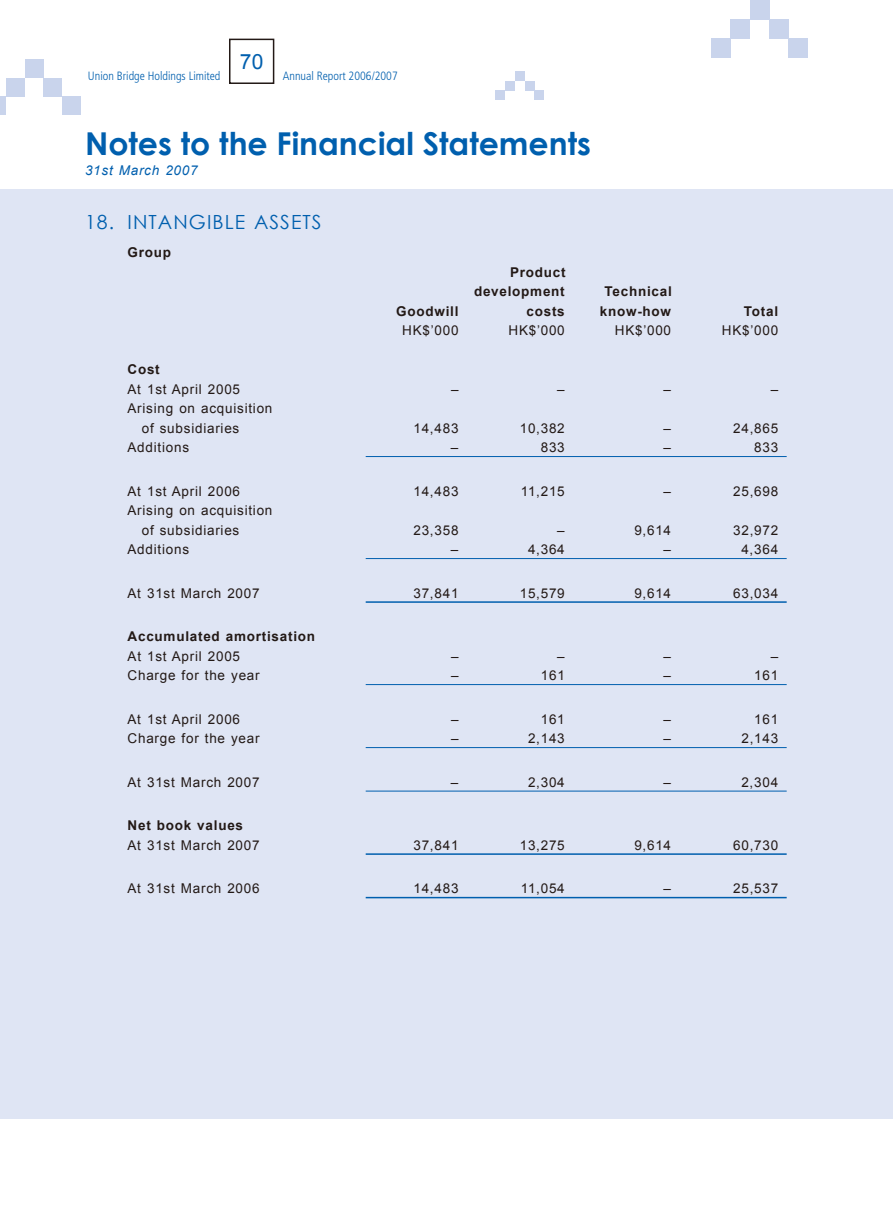
<style>
.page{position:relative;width:893px;height:1212px;background:#fff}
.page>*{position:absolute;margin:0;border:0;box-sizing:border-box;transform-origin:0 0}
.t1{font:700 31.5px "Century Gothic";color:#005fae}
.t2{font:21px "Arial";color:#005fae}
.t3{font:19.5px "Century Gothic";letter-spacing:.055em;color:#005fae}
.t4{font:13.5px/19.5px "Arial";letter-spacing:.055em;color:#231916}
.t5{font:700 13.5px/19.5px "Arial";letter-spacing:.055em;color:#231916;text-align:right}
.t6{font:italic 13.5px "Arial";letter-spacing:.055em;color:#005fae}
.t7{font:300 condensed 12px "Frutiger LT Std";color:#005fae}
</style>
<div class="page">
<div style="left:0;top:189px;width:893px;height:929px;background:#dfe5f4"></div>
<div style="left:229px;top:39px;width:45px;height:45px;border:2px solid #231916"></div>
<div style="left:495px;top:90px;width:10px;height:10px;background:#c9d4ec"></div>
<div style="left:505px;top:81px;width:10px;height:9px;background:#c9d4ec"></div>
<div style="left:515px;top:71px;width:10px;height:10px;background:#c9d4ec"></div>
<div style="left:525px;top:81px;width:9px;height:9px;background:#c9d4ec"></div>
<div style="left:534px;top:90px;width:10px;height:10px;background:#c9d4ec"></div>
<div style="left:711px;top:38px;width:19px;height:19px;background:#c9d4ec"></div>
<div style="left:730px;top:19px;width:20px;height:20px;background:#c9d4ec"></div>
<div style="left:750px;top:0;width:19px;height:19px;background:#c9d4ec"></div>
<div style="left:769px;top:19px;width:20px;height:20px;background:#c9d4ec"></div>
<div style="left:789px;top:38px;width:19px;height:19px;background:#c9d4ec"></div>
<div style="left:0;top:96px;width:6px;height:19px;background:#c9d4ec"></div>
<div style="left:6px;top:78px;width:18px;height:19px;background:#c9d4ec"></div>
<div style="left:25px;top:60px;width:18px;height:18px;background:#c9d4ec"></div>
<div style="left:43px;top:78px;width:19px;height:19px;background:#c9d4ec"></div>
<div style="left:62px;top:96px;width:19px;height:19px;background:#c9d4ec"></div>
<hr style="left:366px;top:456px;width:421px;height:1px;background:#005fae">
<hr style="left:366px;top:558px;width:421px;height:1px;background:#005fae">
<hr style="left:366px;top:601px;width:421px;height:2px;background:#005fae">
<hr style="left:366px;top:684px;width:421px;height:1px;background:#005fae">
<hr style="left:366px;top:747px;width:421px;height:1px;background:#005fae">
<hr style="left:366px;top:791px;width:421px;height:1px;background:#005fae">
<hr style="left:366px;top:853px;width:421px;height:2px;background:#005fae">
<hr style="left:366px;top:897px;width:421px;height:1px;background:#005fae">
<h2 class="t2" style="left:240px;top:48px;width:25px">70</h2>
<p class="t7" style="left:88px;top:69px;width:134px">Union Bridge Holdings Limited</p>
<p class="t7" style="left:283px;top:69px;width:116px">Annual Report 2006/2007</p>
<h1 class="t1" style="left:85px;top:119px;width:507px">Notes to the Financial Statements</h1>
<p class="t6" style="left:85px;top:161px;width:114px">31st March 2007</p>
<h3 class="t3" style="left:85px;top:209px;width:238px">18. INTANGIBLE ASSETS</h3>
<p class="t5" style="left:128px;top:243px;width:45px">Group</p>
<p class="t5" style="left:474px;top:263px;width:93px">Product development</p>
<p class="t5" style="left:605px;top:282px;width:69px">Technical</p>
<p class="t5" style="left:396px;top:302px;width:64px">Goodwill</p>
<p class="t5" style="left:526px;top:302px;width:40px">costs</p>
<p class="t5" style="left:600px;top:302px;width:73px">know-how</p>
<p class="t5" style="left:744px;top:302px;width:36px">Total</p>
<p class="t4" style="left:402px;top:321px;width:58px">HK$’000</p>
<p class="t4" style="left:508px;top:321px;width:58px">HK$’000</p>
<p class="t4" style="left:615px;top:321px;width:58px">HK$’000</p>
<p class="t4" style="left:722px;top:321px;width:58px">HK$’000</p>
<p class="t5" style="left:128px;top:360px;width:34px">Cost</p>
<p class="t4" style="left:128px;top:379px;width:114px">At 1st April 2005</p>
<p class="t4" style="left:451px;top:379px;width:9px">–</p>
<p class="t4" style="left:557px;top:379px;width:9px">–</p>
<p class="t4" style="left:664px;top:379px;width:9px">–</p>
<p class="t4" style="left:771px;top:379px;width:9px">–</p>
<p class="t4" style="left:142px;top:399px;width:132px;text-indent:-14px">Arising on acquisition of subsidiaries</p>
<p class="t4" style="left:413px;top:418px;width:47px">14,483</p>
<p class="t4" style="left:520px;top:418px;width:47px">10,382</p>
<p class="t4" style="left:664px;top:418px;width:9px">–</p>
<p class="t4" style="left:733px;top:418px;width:47px">24,865</p>
<p class="t4" style="left:128px;top:438px;width:63px">Additions</p>
<p class="t4" style="left:451px;top:438px;width:9px">–</p>
<p class="t4" style="left:541px;top:438px;width:26px">833</p>
<p class="t4" style="left:664px;top:438px;width:9px">–</p>
<p class="t4" style="left:754px;top:438px;width:26px">833</p>
<p class="t4" style="left:128px;top:482px;width:114px">At 1st April 2006</p>
<p class="t4" style="left:413px;top:482px;width:47px">14,483</p>
<p class="t4" style="left:521px;top:482px;width:46px">11,215</p>
<p class="t4" style="left:664px;top:482px;width:9px">–</p>
<p class="t4" style="left:733px;top:482px;width:47px">25,698</p>
<p class="t4" style="left:142px;top:501px;width:132px;text-indent:-14px">Arising on acquisition of subsidiaries</p>
<p class="t4" style="left:413px;top:520px;width:47px">23,358</p>
<p class="t4" style="left:557px;top:520px;width:9px">–</p>
<p class="t4" style="left:634px;top:520px;width:38px">9,614</p>
<p class="t4" style="left:733px;top:520px;width:47px">32,972</p>
<p class="t4" style="left:128px;top:540px;width:63px">Additions</p>
<p class="t4" style="left:451px;top:540px;width:9px">–</p>
<p class="t4" style="left:528px;top:540px;width:38px">4,364</p>
<p class="t4" style="left:664px;top:540px;width:9px">–</p>
<p class="t4" style="left:741px;top:540px;width:38px">4,364</p>
<p class="t4" style="left:128px;top:584px;width:134px">At 31st March 2007</p>
<p class="t4" style="left:413px;top:584px;width:47px">37,841</p>
<p class="t4" style="left:520px;top:584px;width:47px">15,579</p>
<p class="t4" style="left:634px;top:584px;width:38px">9,614</p>
<p class="t4" style="left:733px;top:584px;width:47px">63,034</p>
<p class="t5" style="left:128px;top:627px;width:189px">Accumulated amortisation</p>
<p class="t4" style="left:128px;top:646px;width:114px">At 1st April 2005</p>
<p class="t4" style="left:451px;top:646px;width:9px">–</p>
<p class="t4" style="left:557px;top:646px;width:9px">–</p>
<p class="t4" style="left:664px;top:646px;width:9px">–</p>
<p class="t4" style="left:771px;top:646px;width:9px">–</p>
<p class="t4" style="left:128px;top:666px;width:134px">Charge for the year</p>
<p class="t4" style="left:451px;top:666px;width:9px">–</p>
<p class="t4" style="left:541px;top:666px;width:26px">161</p>
<p class="t4" style="left:664px;top:666px;width:9px">–</p>
<p class="t4" style="left:754px;top:666px;width:26px">161</p>
<p class="t4" style="left:128px;top:710px;width:114px">At 1st April 2006</p>
<p class="t4" style="left:451px;top:710px;width:9px">–</p>
<p class="t4" style="left:541px;top:710px;width:26px">161</p>
<p class="t4" style="left:664px;top:710px;width:9px">–</p>
<p class="t4" style="left:754px;top:710px;width:26px">161</p>
<p class="t4" style="left:128px;top:729px;width:134px">Charge for the year</p>
<p class="t4" style="left:451px;top:729px;width:9px">–</p>
<p class="t4" style="left:528px;top:729px;width:38px">2,143</p>
<p class="t4" style="left:664px;top:729px;width:9px">–</p>
<p class="t4" style="left:741px;top:729px;width:38px">2,143</p>
<p class="t4" style="left:128px;top:773px;width:134px">At 31st March 2007</p>
<p class="t4" style="left:451px;top:773px;width:9px">–</p>
<p class="t4" style="left:528px;top:773px;width:38px">2,304</p>
<p class="t4" style="left:664px;top:773px;width:9px">–</p>
<p class="t4" style="left:741px;top:773px;width:38px">2,304</p>
<p class="t5" style="left:128px;top:816px;width:117px">Net book values</p>
<p class="t4" style="left:128px;top:835px;width:134px">At 31st March 2007</p>
<p class="t4" style="left:413px;top:835px;width:47px">37,841</p>
<p class="t4" style="left:520px;top:835px;width:47px">13,275</p>
<p class="t4" style="left:634px;top:835px;width:38px">9,614</p>
<p class="t4" style="left:733px;top:835px;width:47px">60,730</p>
<p class="t4" style="left:128px;top:879px;width:134px">At 31st March 2006</p>
<p class="t4" style="left:413px;top:879px;width:47px">14,483</p>
<p class="t4" style="left:521px;top:879px;width:46px">11,054</p>
<p class="t4" style="left:664px;top:879px;width:9px">–</p>
<p class="t4" style="left:733px;top:879px;width:47px">25,537</p>
</div>
